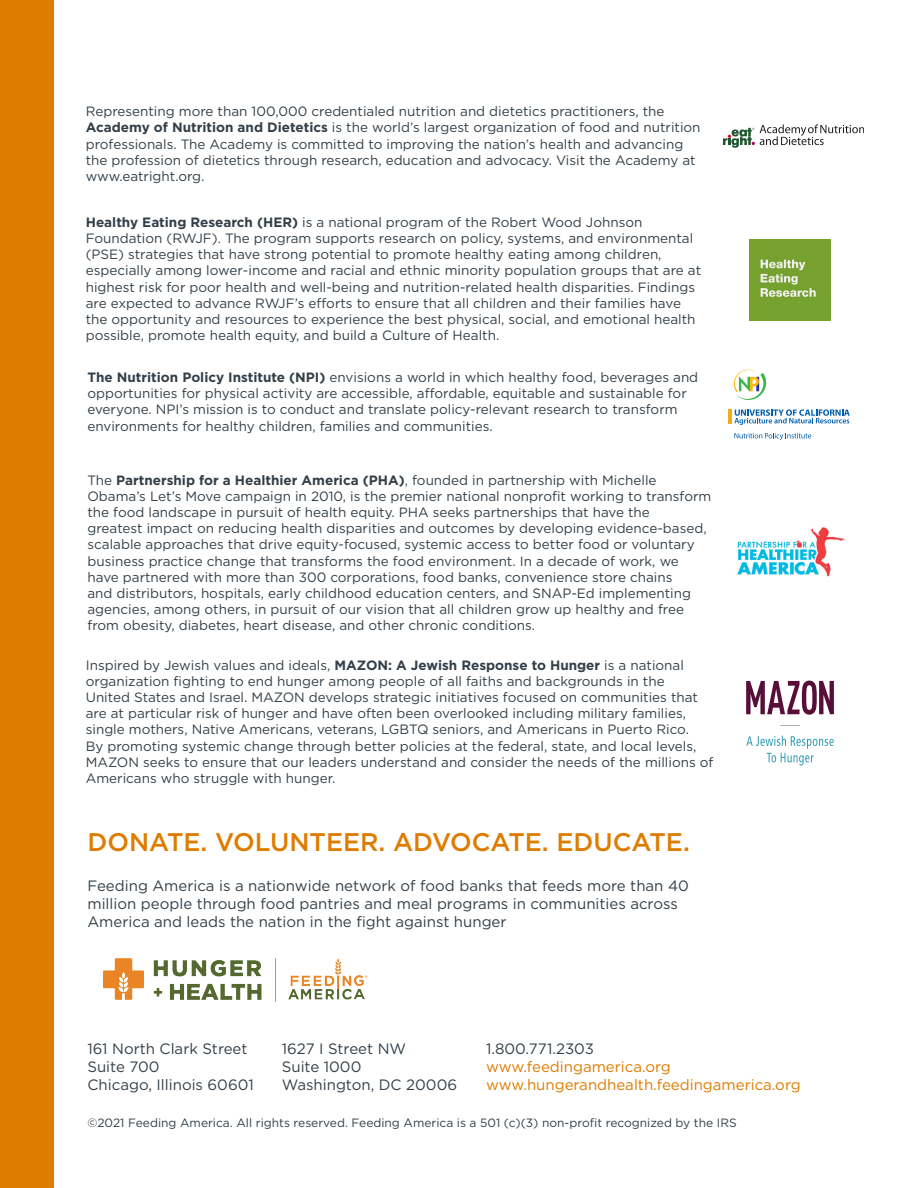
<style>
.page{position:relative;width:918px;height:1188px;background:#fff}
.page>*{position:absolute;margin:0;border:0;box-sizing:border-box;transform-origin:0 0}
.t1{font:500 25.5px "Gotham";color:#de7c00}
.Toolkit_Body_Copy{font:15px/18px "Gotham";color:#333f48}
.t2{font:15px "Gotham";color:#de7c00}
.Toolkit_Body_Copy-2{font:13.5px/16.2px "Gotham";color:#333f48}
.t3{font:12px "Gotham";color:#333f48}
.s1{font-weight:700}
</style>
<div class="page">
<div style="left:0;top:0;width:54px;height:1188px;background:#de7c00"></div>
<img style="left:103px;top:958px;width:265px;height:44px">
<img style="left:750px;top:239px;width:81px;height:82px">
<svg style="left:734px;top:409px;width:116px;height:16px"></svg>
<hr style="left:728px;top:409px;width:4px;height:15px;background:#eead1c">
<svg style="left:734px;top:433px;width:77px;height:7px"></svg>
<svg style="left:733px;top:369px;width:33px;height:31px"></svg>
<svg style="left:746px;top:736px;width:88px;height:29px"></svg>
<svg style="left:746px;top:681px;width:88px;height:34px"></svg>
<svg style="left:780px;top:725px;width:20px;height:1px"></svg>
<img style="left:737px;top:527px;width:108px;height:50px">
<svg style="left:723px;top:124px;width:141px;height:24px"></svg>
<p class="Toolkit_Body_Copy-2" style="left:86px;top:103px;width:616px">Representing more than 100,000 credentialed nutrition and dietetics practitioners, the <span class="s1">Academy of Nutrition and Dietetics</span> is the world’s largest organization of food and nutrition professionals. The Academy is committed to improving the nation’s health and advancing the profession of dietetics through research, education and advocacy. Visit the Academy at www.eatright.org.</p>
<p class="Toolkit_Body_Copy-2" style="left:86px;top:214px;width:617px"><span class="s1">Healthy Eating Research (HER)</span> is a national program of the Robert Wood Johnson Foundation (RWJF). The program supports research on policy, systems, and environmental (PSE) strategies that have strong potential to promote healthy eating among children, especially among lower-income and racial and ethnic minority population groups that are at highest risk for poor health and well-being and nutrition-related health disparities. Findings are expected to advance RWJF’s efforts to ensure that all children and their families have the opportunity and resources to experience the best physical, social, and emotional health possible, promote health equity, and build a Culture of Health.</p>
<p class="Toolkit_Body_Copy-2" style="left:87px;top:369px;width:612px"><span class="s1">The Nutrition Policy Institute (NPI)</span> envisions a world in which healthy food, beverages and opportunities for physical activity are accessible, affordable, equitable and sustainable for everyone. NPI’s mission is to conduct and translate policy-relevant research to transform environments for healthy children, families and communities.</p>
<p class="Toolkit_Body_Copy-2" style="left:87px;top:472px;width:625px">The <span class="s1">Partnership for a Healthier America (PHA)</span>, founded in partnership with Michelle Obama’s Let’s Move campaign in 2010, is the premier national nonprofit working to transform the food landscape in pursuit of health equity. PHA seeks partnerships that have the<br>greatest impact on reducing health disparities and outcomes by developing evidence-based, scalable approaches that drive equity-focused, systemic access to better food or voluntary business practice change that transforms the food environment. In a decade of work, we have partnered with more than 300 corporations, food banks, convenience store chains<br>and distributors, hospitals, early childhood education centers, and SNAP-Ed implementing agencies, among others, in pursuit of our vision that all children grow up healthy and free from obesity, diabetes, heart disease, and other chronic conditions.</p>
<p class="Toolkit_Body_Copy-2" style="left:86px;top:656px;width:629px">Inspired by Jewish values and ideals, <span class="s1">MAZON: A Jewish Response to Hunger</span> is a national organization fighting to end hunger among people of all faiths and backgrounds in the<br>United States and Israel. MAZON develops strategic initiatives focused on communities that are at particular risk of hunger and have often been overlooked including military families, single mothers, Native Americans, veterans, LGBTQ seniors, and Americans in Puerto Rico.<br>By promoting systemic change through better policies at the federal, state, and local levels, MAZON seeks to ensure that our leaders understand and consider the needs of the millions of Americans who struggle with hunger.</p>
<p class="t1" style="left:87px;top:825px;width:604px">DONATE. VOLUNTEER. ADVOCATE. EDUCATE.</p>
<p class="Toolkit_Body_Copy" style="left:87px;top:876px;width:603px">Feeding America is a nationwide network of food banks that feeds more than 40 million people through food pantries and meal programs in communities across<br>America and leads the nation in the fight against hunger</p>
<p class="Toolkit_Body_Copy" style="left:87px;top:1039px;width:162px">161 North Clark Street</p>
<p class="Toolkit_Body_Copy" style="left:87px;top:1057px;width:74px">Suite 700</p>
<p class="Toolkit_Body_Copy" style="left:87px;top:1075px;width:168px">Chicago, Illinois 60601</p>
<p class="Toolkit_Body_Copy" style="left:486px;top:1039px;width:109px">1.800.771.2303</p>
<p class="t2" style="left:486px;top:1057px;width:186px">www.feedingamerica.org</p>
<p class="t2" style="left:486px;top:1075px;width:316px">www.hungerandhealth.feedingamerica.org</p>
<p class="t3" style="left:87px;top:1115px;width:651px">©2021 Feeding America. All rights reserved. Feeding America is a 501 (c)(3) non-profit recognized by the IRS</p>
<p class="Toolkit_Body_Copy" style="left:282px;top:1039px;width:126px">1627 I Street NW</p>
<p class="Toolkit_Body_Copy" style="left:282px;top:1057px;width:81px">Suite 1000</p>
<p class="Toolkit_Body_Copy" style="left:282px;top:1075px;width:177px">Washington, DC 20006</p>
</div>
